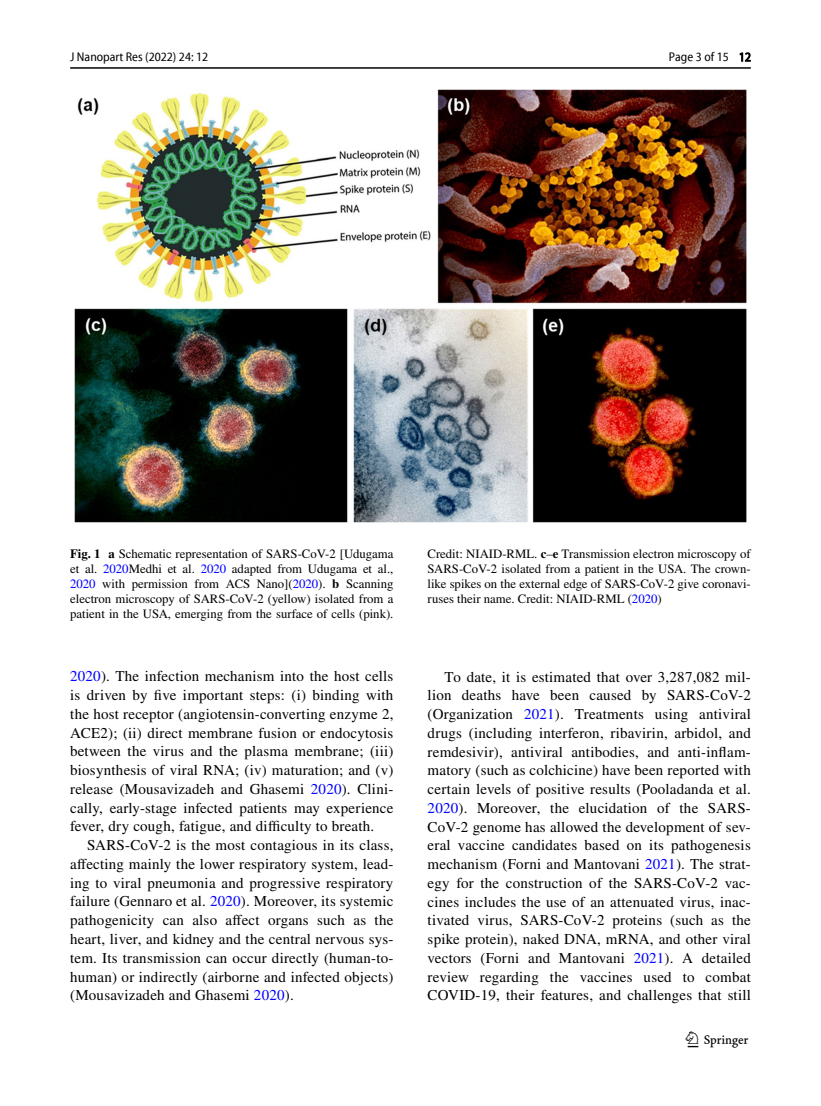
<style>
.page{position:relative;width:821px;height:1106px;background:#fff}
.page>*{position:absolute;margin:0;border:0;box-sizing:border-box;transform-origin:0 0}
.t1{font:22.5px "Springnew Regular 3";color:#000}
.t2{font:15px/18.8px "STIX";letter-spacing:.015em;color:#000;text-align:justify}
.t3{font:12.75px/15px "STIX";color:#000;text-align:justify}
.t4{font:semi-condensed 12.75px "Myriad Pro Unic";color:#000}
.s1{font-weight:700}
.s2{color:#00f}
</style>
<div class="page">
<hr style="left:70px;top:67px;width:680px;height:2px;background:#000">
<img style="left:74px;top:89px;width:672px;height:434px">
<p class="t4" style="left:70px;top:52px;width:140px">J Nanopart Res (2022) 24: 12</p>
<p class="t4" style="left:669px;top:52px;width:83px">Page 3 of 15 12</p>
<p class="t3" style="left:70px;top:547px;width:325px"><span class="s1">Fig. 1 a</span> Schematic representation of SARS-CoV-2 [Udugama et al. <span class="s2">2020</span>Medhi et al. <span class="s2">2020</span> adapted from Udugama et al., <span class="s2">2020</span> with permission from ACS Nano](<span class="s2">2020</span>). <span class="s1">b</span> Scanning electron microscopy of SARS-CoV-2 (yellow) isolated from a patient in the USA, emerging from the surface of cells (pink).</p>
<p class="t3" style="left:427px;top:547px;width:325px">Credit: NIAID-RML. <span class="s1">c</span>–<span class="s1">e</span> Transmission electron microscopy of SARS-CoV-2 isolated from a patient in the USA. The crown&shy;like spikes on the external edge of SARS-CoV-2 give coronavi&shy;ruses their name. Credit: NIAID-RML (<span class="s2">2020</span>)</p>
<p class="t2" style="left:70px;top:668px;width:325px"><span class="s2">2020</span>). The infection mechanism into the host cells is driven by five important steps: (i) binding with the host receptor (angiotensin-converting enzyme 2, ACE2); (ii) direct membrane fusion or endocytosis between the virus and the plasma membrane; (iii) biosynthesis of viral RNA; (iv) maturation; and (v) release (Mousavizadeh and Ghasemi <span class="s2">2020</span>). Clini&shy;cally, early-stage infected patients may experience fever, dry cough, fatigue, and difficulty to breath.</p>
<p class="t2" style="left:70px;top:836px;width:325px;text-indent:17px">SARS-CoV-2 is the most contagious in its class, affecting mainly the lower respiratory system, lead&shy;ing to viral pneumonia and progressive respiratory failure (Gennaro et al. <span class="s2">2020</span>). Moreover, its systemic pathogenicity can also affect organs such as the heart, liver, and kidney and the central nervous sys&shy;tem. Its transmission can occur directly (human-to&shy;human) or indirectly (airborne and infected objects) (Mousavizadeh and Ghasemi <span class="s2">2020</span>).</p>
<p class="t2" style="left:427px;top:668px;width:325px;text-indent:17px">To date, it is estimated that over 3,287,082 mil&shy;lion deaths have been caused by SARS-CoV-2 (Organization <span class="s2">2021</span>). Treatments using antiviral drugs (including interferon, ribavirin, arbidol, and remdesivir), antiviral antibodies, and anti-inflam&shy;matory (such as colchicine) have been reported with certain levels of positive results (Pooladanda et al.<br><span class="s2">2020</span>). Moreover, the elucidation of the SARS-CoV-2 genome has allowed the development of sev&shy;eral vaccine candidates based on its pathogenesis mechanism (Forni and Mantovani <span class="s2">2021</span>). The strat&shy;egy for the construction of the SARS-CoV-2 vac&shy;cines includes the use of an attenuated virus, inac&shy;tivated virus, SARS-CoV-2 proteins (such as the spike protein), naked DNA, mRNA, and other viral vectors (Forni and Mantovani <span class="s2">2021</span>). A detailed review regarding the vaccines used to combat COVID-19, their features, and challenges that still</p>
<h1 class="t1" style="left:687px;top:1031px;width:62px">1 3</h1>
</div>
